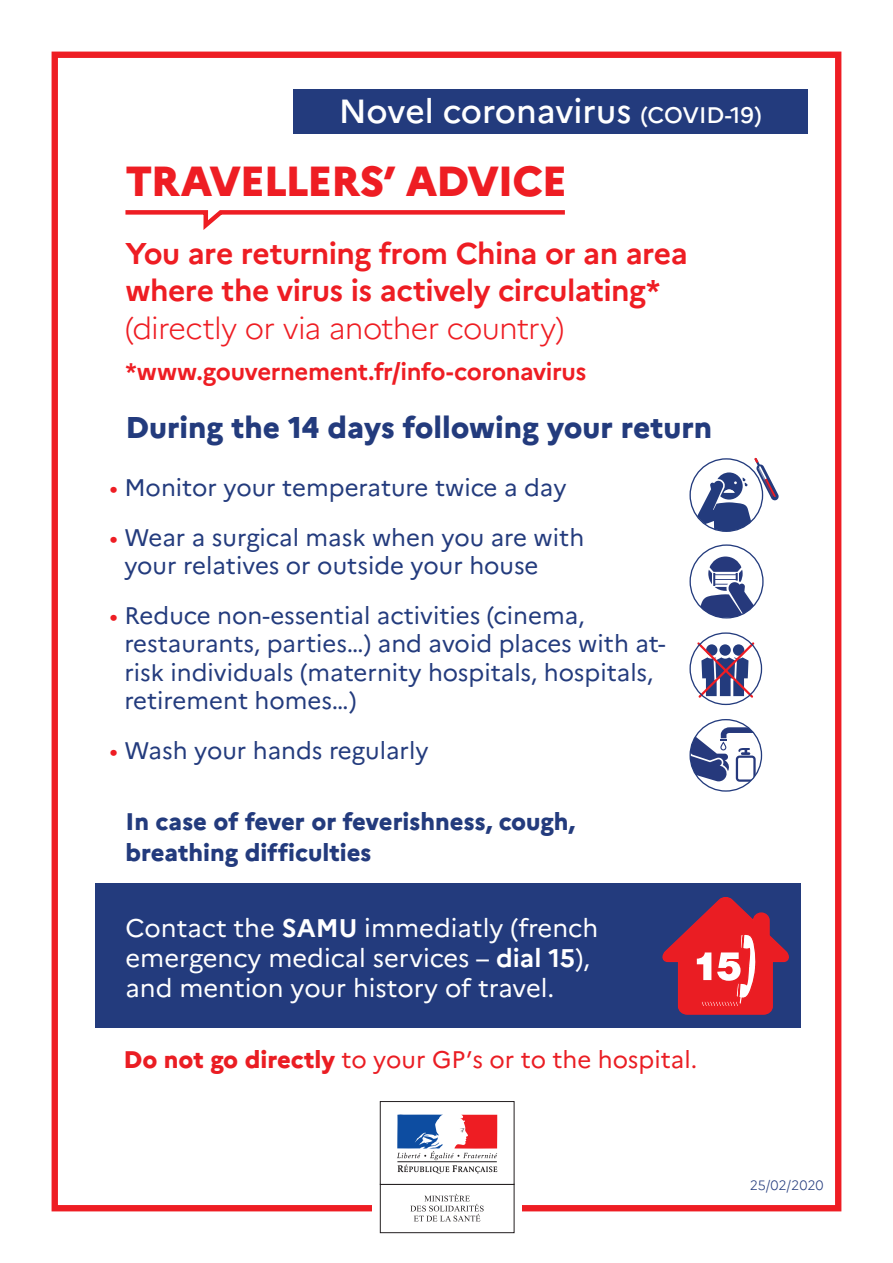
<style>
.page{position:relative;width:893px;height:1263px;background:#fff}
.page>*{position:absolute;margin:0;border:0;box-sizing:border-box;transform-origin:0 0}
.t1{font:800 42px "Marianne";letter-spacing:-.03em;color:#ee1d23}
.t2{font:500 33.45px "Marianne";color:#fff}
.t3{font:700 30px/37.5px "Marianne";letter-spacing:-.02em;color:#ee1d23}
.t4{font:800 30px "Marianne";color:#233b7d}
.t5{font:300 30px "Marianne";letter-spacing:-.03em;color:#ee1d23}
.t6{font:25.5px/30px "Marianne";color:#fff}
.t7{font:24px/28.5px "Marianne";color:#233b7d}
.t8{font:800 24px/31.5px "Marianne";color:#233b7d}
.t9{font:24px "Marianne";color:#ea1d23}
.t10{font:700 24px "Marianne";letter-spacing:-.015em;color:#ee1d23}
.t11{font:300 13.5px "Marianne";letter-spacing:-.01em;color:#233b7d}
.s1{font-size:22.5px}
.s2{color:#ee1d23}
.s3{font-weight:700}
.s4{font-weight:800}
</style>
<div class="page">
<div style="left:293px;top:89px;width:515px;height:44px;background:#233b7d"></div>
<div style="left:52px;top:52px;width:789px;height:1159px;border:6px solid #ee1d23"></div>
<div style="left:372px;top:1091px;width:150px;height:149px;background:#fff"></div>
<div style="left:380px;top:1184px;width:134px;height:49px;border:1px solid #231f20"></div>
<div style="left:380px;top:1101px;width:134px;height:84px;border:1px solid #231f20"></div>
<svg style="left:397px;top:1115px;width:100px;height:59px"></svg>
<svg style="left:410px;top:1194px;width:74px;height:27px"></svg>
<svg style="left:125px;top:210px;width:440px;height:20px"></svg>
<div style="left:95px;top:883px;width:705px;height:145px;background:#233b7d"></div>
<svg style="left:662px;top:897px;width:127px;height:118px"></svg>
<svg style="left:690px;top:545px;width:73px;height:73px"></svg>
<svg style="left:690px;top:556px;width:72px;height:61px"></svg>
<svg style="left:695px;top:640px;width:61px;height:60px"></svg>
<div style="left:689px;top:632px;width:73px;height:73px;border:1px solid #233b7d;border-radius:50%"></div>
<svg style="left:690px;top:459px;width:72px;height:72px"></svg>
<svg style="left:696px;top:458px;width:83px;height:73px"></svg>
<svg style="left:691px;top:720px;width:69px;height:71px"></svg>
<div style="left:689px;top:719px;width:73px;height:73px;border:1px solid #233b7d;border-radius:50%"></div>
<h2 class="t2" style="left:339px;top:90px;width:424px">Novel coronavirus <span class="s1">(COVID-19)</span></h2>
<h1 class="t1" style="left:125px;top:156px;width:443px">TRAVELLERS’ ADVICE</h1>
<p class="t3" style="left:125px;top:234px;width:564px">You are returning from China or an area where the virus is actively circulating*</p>
<p class="t5" style="left:125px;top:310px;width:440px">(directly or via another country)</p>
<p class="t10" style="left:125px;top:357px;width:462px">*www.gouvernement.fr/info-coronavirus</p>
<p class="t4" style="left:125px;top:409px;width:588px">During the 14 days following your return</p>
<p class="t7" style="left:109px;top:473px;width:458px"><span class="s2">•</span> Monitor your temperature twice a day</p>
<p class="t7" style="left:124px;top:523px;width:461px;text-indent:-15px"><span class="s2">•</span> Wear a surgical mask when you are with your relatives or outside your house</p>
<p class="t7" style="left:124px;top:601px;width:543px;text-indent:-15px"><span class="s2">•</span> Reduce non-essential activities (cinema, restaurants, parties…) and avoid places with at&shy;risk individuals (maternity hospitals, hospitals, retirement homes…)</p>
<p class="t7" style="left:109px;top:736px;width:321px"><span class="s2">•</span> Wash your hands regularly</p>
<p class="t8" style="left:125px;top:805px;width:451px">In case of fever or feverishness, cough, breathing difficulties</p>
<p class="t6" style="left:125px;top:913px;width:474px">Contact the <span class="s3">SAMU</span> immediatly (french emergency medical services – <span class="s3">dial 15</span>), and mention your history of travel.</p>
<p class="t9" style="left:123px;top:1045px;width:575px"><span class="s4">Do not go directly</span> to your GP’s or to the hospital.</p>
<p class="t11" style="left:750px;top:1176px;width:75px">25/02/2020</p>
</div>
